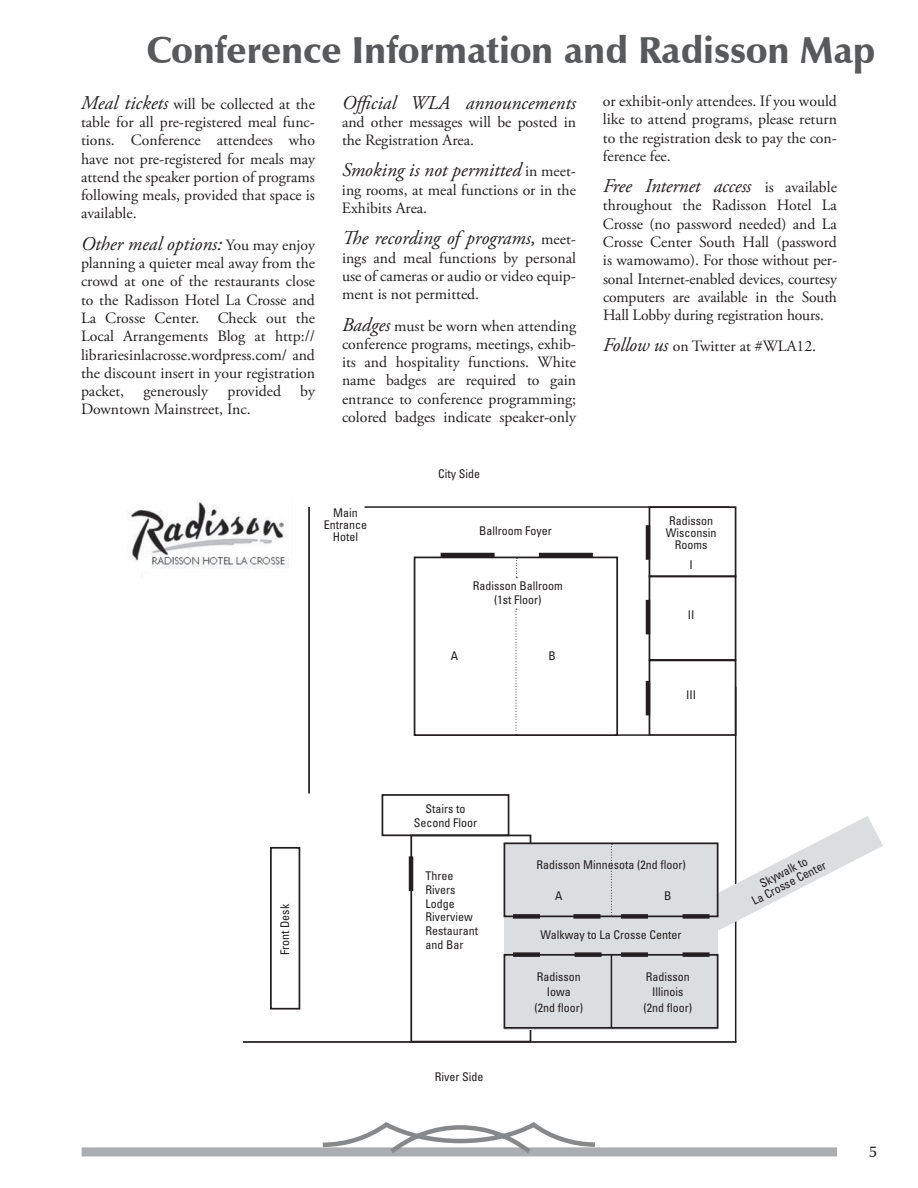
<style>
.page{position:relative;width:918px;height:1188px;background:#fff}
.page>*{position:absolute;margin:0;border:0;box-sizing:border-box;transform-origin:0 0}
.t1{font:900 37.5px "Zapf Humanist 601 BT";color:#58595b}
.t2{font:italic 19.5px "Adobe Garamond Pro";color:#231f20}
.t3{font:15.75px/18.3px "Adobe Garamond Pro";color:#231f20;text-align:justify}
.t4{font:600 15.75px "Zapf Humanist 601 BT";color:#231f20}
.t5{font:condensed 12px/13.8px "Univers";color:#231f20;text-align:center}
.s1{font-style:italic;font-size:19.5px}
.s2{font-size:21px}
.s3{font-style:normal;font-size:15.75px}
</style>
<div class="page">
<div style="left:82px;top:1147px;width:755px;height:9px;background:#abadb0"></div>
<svg style="left:318px;top:1122px;width:281px;height:31px"></svg>
<hr style="left:735px;top:687px;width:1px;height:355px;background:#231f20">
<div style="left:410px;top:835px;width:121px;height:207px;border:2px solid #231f20"></div>
<div style="left:504px;top:843px;width:214px;height:186px;background:#dcddde"></div>
<svg style="left:710px;top:816px;width:173px;height:122px"></svg>
<hr style="left:308px;top:507px;width:2px;height:287px;background:#231f20">
<div style="left:270px;top:847px;width:30px;height:163px;border:2px solid #231f20"></div>
<hr style="left:243px;top:1041px;width:493px;height:2px;background:#231f20">
<div style="left:504px;top:954px;width:215px;height:75px;border:2px solid #231f20"></div>
<div style="left:504px;top:842px;width:215px;height:75px;border:2px solid #231f20"></div>
<div style="left:382px;top:794px;width:127px;height:42px;border:2px solid #231f20"></div>
<div style="left:649px;top:506px;width:87px;height:71px;border:2px solid #231f20"></div>
<div style="left:649px;top:575px;width:87px;height:86px;border:2px solid #231f20"></div>
<div style="left:649px;top:660px;width:87px;height:76px;border:2px solid #231f20"></div>
<svg style="left:516px;top:609px;width:1px;height:123px"></svg>
<svg style="left:516px;top:560px;width:1px;height:18px"></svg>
<hr style="left:611px;top:955px;width:1px;height:72px;background:#231f20">
<svg style="left:611px;top:844px;width:1px;height:73px"></svg>
<div style="left:414px;top:557px;width:204px;height:179px;border:2px solid #231f20"></div>
<img style="left:129px;top:501px;width:160px;height:77px">
<hr style="left:441px;top:553px;width:54px;height:4px;background:#231f20">
<hr style="left:539px;top:553px;width:54px;height:4px;background:#231f20">
<hr style="left:646px;top:525px;width:4px;height:35px;background:#231f20">
<hr style="left:646px;top:600px;width:4px;height:34px;background:#231f20">
<hr style="left:409px;top:856px;width:4px;height:35px;background:#231f20">
<hr style="left:646px;top:681px;width:4px;height:34px;background:#231f20">
<div style="left:513px;top:914px;width:27px;height:5px;background:#231f20"></div>
<div style="left:573px;top:914px;width:27px;height:5px;background:#231f20"></div>
<div style="left:621px;top:914px;width:27px;height:5px;background:#231f20"></div>
<div style="left:683px;top:914px;width:27px;height:5px;background:#231f20"></div>
<div style="left:683px;top:952px;width:27px;height:5px;background:#231f20"></div>
<div style="left:621px;top:952px;width:27px;height:5px;background:#231f20"></div>
<div style="left:575px;top:952px;width:27px;height:5px;background:#231f20"></div>
<div style="left:513px;top:952px;width:27px;height:5px;background:#231f20"></div>
<hr style="left:364px;top:506px;width:365px;height:2px;background:#231f20">
<hr style="left:615px;top:734px;width:35px;height:2px;background:#231f20">
<h1 class="t1" style="left:147px;top:27px;width:730px">Conference Information and Radisson Map</h1>
<p class="t3" style="left:81px;top:95px;width:236px"><span class="s1">Meal tickets</span> will be collected at the table for all pre-registered meal func&shy;tions. Conference attendees who have not pre-registered for meals may attend the speaker portion of programs following meals, provided that space is available.</p>
<p class="t2" style="left:81px;top:232px;width:236px">Other meal options<span class="s2">:</span> <span class="s3">You may enjoy</span></p>
<p class="t3" style="left:81px;top:254px;width:236px">planning a quieter meal away from the crowd at one of the restaurants close to the Radisson Hotel La Crosse and La Crosse Center. Check out the Local Arrangements Blog at http:// librariesinlacrosse.wordpress.com/ and the discount insert in your registration packet, generously provided by Downtown Mainstreet, Inc.</p>
<p class="t2" style="left:342px;top:91px;width:236px">Official WLA announcements</p>
<p class="t3" style="left:342px;top:113px;width:236px">and other messages will be posted in the Registration Area.</p>
<p class="t2" style="left:342px;top:159px;width:235px">Smoking is not permitted <span class="s3">in meet-</span></p>
<p class="t3" style="left:342px;top:181px;width:235px">ing rooms, at meal functions or in the<br>Exhibits Area.</p>
<p class="t2" style="left:342px;top:226px;width:235px">The recording of programs<span class="s2">,</span> <span class="s3">meet-</span></p>
<p class="t3" style="left:342px;top:249px;width:235px">ings and meal functions by personal use of cameras or audio or video equip&shy;ment is not permitted.</p>
<p class="t3" style="left:342px;top:317px;width:236px"><span class="s1">Badges</span> must be worn when attending conference programs, meetings, exhib&shy;its and hospitality functions. White name badges are required to gain entrance to conference programming; colored badges indicate speaker-only</p>
<p class="t5" style="left:324px;top:506px;width:45px;line-height:12px">Main<br>Entrance<br>Hotel</p>
<p class="t5" style="left:438px;top:467px;width:43px">City Side</p>
<p class="t5" style="left:479px;top:524px;width:74px">Ballroom Foyer</p>
<p class="t5" style="left:473px;top:579px;width:91px">Radisson Ballroom (1st Floor)</p>
<p class="t5" style="left:451px;top:649px;width:9px">A</p>
<p class="t5" style="left:549px;top:649px;width:9px">B</p>
<p class="t3" style="left:603px;top:92px;width:235px">or exhibit-only attendees. If you would like to attend programs, please return to the registration desk to pay the con&shy;ference fee.</p>
<p class="t2" style="left:603px;top:174px;width:235px">Free Internet access <span class="s3">is available</span></p>
<p class="t3" style="left:603px;top:197px;width:236px">throughout the Radisson Hotel La Crosse (no password needed) and La Crosse Center South Hall (password is wamowamo). For those without per&shy;sonal Internet-enabled devices, courtesy computers are available in the South Hall Lobby during registration hours.</p>
<p class="t3" style="left:603px;top:338px;width:215px"><span class="s1">Follow us</span> on Twitter at #WLA12.</p>
<p class="t5" style="left:666px;top:514px;width:52px;line-height:12px">Radisson<br>Wisconsin<br>Rooms</p>
<p class="t5" style="left:690px;top:558px;width:5px">I</p>
<p class="t5" style="left:688px;top:608px;width:8px">II</p>
<p class="t5" style="left:686px;top:687px;width:12px">III</p>
<p class="t5" style="left:278px;top:955px;width:53px;rotate:-90deg">Front Desk</p>
<p class="t5" style="left:414px;top:802px;width:65px">Stairs to<br>Second Floor</p>
<p class="t5" style="left:426px;top:868px;width:54px;text-align:left">Three<br>Rivers<br>Lodge<br>Riverview<br>Restaurant and Bar</p>
<p class="t5" style="left:435px;top:1070px;width:50px">River Side</p>
<p class="t5" style="left:536px;top:858px;width:151px">Radisson Minnesota (2nd floor)</p>
<p class="t5" style="left:555px;top:889px;width:9px">A</p>
<p class="t5" style="left:664px;top:889px;width:9px">B</p>
<p class="t5" style="left:541px;top:928px;width:142px">Walkway to La Crosse Center</p>
<p class="t5" style="left:537px;top:969px;width:45px">Radisson</p>
<p class="t5" style="left:646px;top:969px;width:45px">Radisson</p>
<p class="t5" style="left:547px;top:985px;width:25px">Iowa</p>
<p class="t5" style="left:652px;top:985px;width:33px">Illinois</p>
<p class="t5" style="left:535px;top:1000px;width:50px">(2nd floor)</p>
<p class="t5" style="left:644px;top:1000px;width:50px">(2nd floor)</p>
<p class="t5" style="left:744px;top:885px;width:83px;line-height:12px;rotate:-27deg">Skywalk to<br>La Crosse Center</p>
<p class="t4" style="left:869px;top:1142px;width:10px">5</p>
</div>
